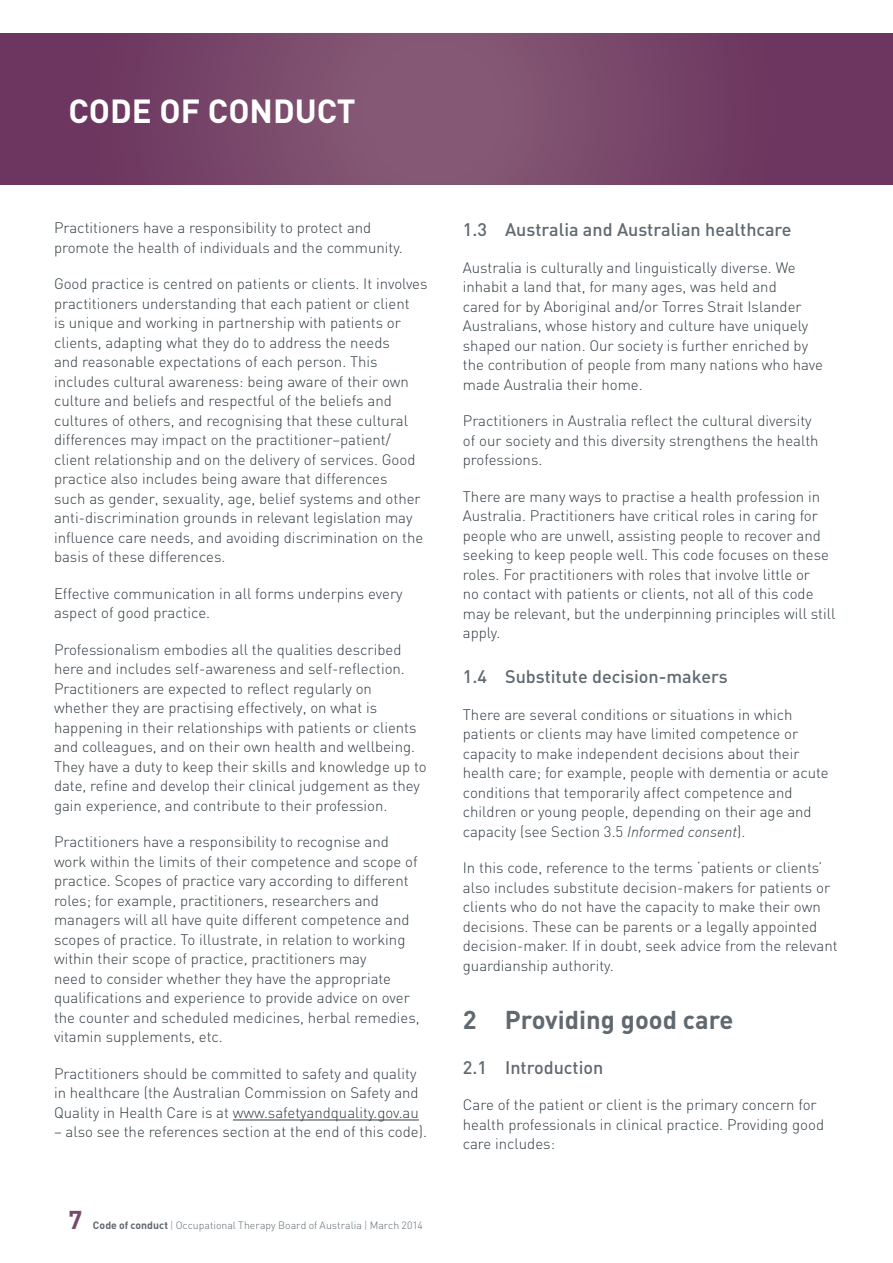
<style>
.page{position:relative;width:893px;height:1263px;background:#fff}
.page>*{position:absolute;margin:0;border:0;box-sizing:border-box;transform-origin:0 0}
.t1{font:700 33px "DIN";color:#fff}
.t2{font:700 25.5px "DIN";color:#5f696f}
.t3{font:700 25.5px "DIN";color:#79496a}
.t4{font:500 18px "DIN";color:#5f696f}
.t5{font:300 15px/19.5px "DIN";color:#303c42}
.t6{font:300 10.5px "DIN";color:#5f696f}
.s1{font-weight:700}
.s2{color:#a17f97}
.s3{font-style:italic}
</style>
<div class="page">
<svg style="left:0;top:34px;width:893px;height:150px;background:#764568"></svg>
<hr style="left:233px;top:1120px;width:186px;height:1px;background:#303c42">
<h1 class="t1" style="left:68px;top:90px;width:289px">CODE OF CONDUCT</h1>
<p class="t5" style="left:54px;top:218px;width:350px">Practitioners have a responsibility to protect and promote the health of individuals and the community.</p>
<p class="t5" style="left:54px;top:274px;width:375px">Good practice is centred on patients or clients. It involves practitioners understanding that each patient or client<br>is unique and working in partnership with patients or clients, adapting what they do to address the needs<br>and reasonable expectations of each person. This includes cultural awareness: being aware of their own culture and beliefs and respectful of the beliefs and cultures of others, and recognising that these cultural differences may impact on the practitioner–patient/ client relationship and on the delivery of services. Good practice also includes being aware that differences<br>such as gender, sexuality, age, belief systems and other anti-discrimination grounds in relevant legislation may influence care needs, and avoiding discrimination on the basis of these differences.</p>
<p class="t5" style="left:54px;top:583px;width:350px">Effective communication in all forms underpins every aspect of good practice.</p>
<p class="t5" style="left:54px;top:639px;width:374px">Professionalism embodies all the qualities described here and includes self-awareness and self-reflection.<br>Practitioners are expected to reflect regularly on whether they are practising effectively, on what is happening in their relationships with patients or clients and colleagues, and on their own health and wellbeing.<br>They have a duty to keep their skills and knowledge up to date, refine and develop their clinical judgement as they gain experience, and contribute to their profession.</p>
<p class="t5" style="left:54px;top:832px;width:367px">Practitioners have a responsibility to recognise and work within the limits of their competence and scope of practice. Scopes of practice vary according to different roles; for example, practitioners, researchers and managers will all have quite different competence and scopes of practice. To illustrate, in relation to working within their scope of practice, practitioners may<br>need to consider whether they have the appropriate qualifications and experience to provide advice on over the counter and scheduled medicines, herbal remedies, vitamin supplements, etc.</p>
<p class="t5" style="left:54px;top:1063px;width:366px">Practitioners should be committed to safety and quality in healthcare (the Australian Commission on Safety and<br>Quality in Health Care is at www.safetyandquality.gov.au</p>
<p class="t5" style="left:54px;top:1122px;width:374px">– also see the references section at the end of this code).</p>
<h2 class="t3" style="left:68px;top:1203px;width:15px">7</h2>
<p class="t6" style="left:93px;top:1219px;width:332px"><span class="s1">Code of conduct</span> <span class="s2">|</span> Occupational Therapy Board of Australia <span class="s2">|</span> March 2014</p>
<p class="t4" style="left:463px;top:218px;width:330px">1.3 Australia and Australian healthcare</p>
<p class="t5" style="left:463px;top:257px;width:362px">Australia is culturally and linguistically diverse. We inhabit a land that, for many ages, was held and<br>cared for by Aboriginal and/or Torres Strait Islander Australians, whose history and culture have uniquely shaped our nation. Our society is further enriched by the contribution of people from many nations who have made Australia their home.</p>
<p class="t5" style="left:463px;top:411px;width:357px">Practitioners in Australia reflect the cultural diversity of our society and this diversity strengthens the health professions.</p>
<p class="t5" style="left:463px;top:486px;width:374px">There are many ways to practise a health profession in Australia. Practitioners have critical roles in caring for people who are unwell, assisting people to recover and seeking to keep people well. This code focuses on these roles. For practitioners with roles that involve little or<br>no contact with patients or clients, not all of this code may be relevant, but the underpinning principles will still apply.</p>
<p class="t4" style="left:463px;top:665px;width:266px">1.4 Substitute decision-makers</p>
<p class="t5" style="left:463px;top:704px;width:367px">There are several conditions or situations in which patients or clients may have limited competence or capacity to make independent decisions about their health care; for example, people with dementia or acute conditions that temporarily affect competence and children or young people, depending on their age and capacity (see Section 3.5 <span class="s3">Informed consent</span>).</p>
<p class="t5" style="left:463px;top:858px;width:376px">In this code, reference to the terms ‘patients or clients’ also includes substitute decision-makers for patients or clients who do not have the capacity to make their own decisions. These can be parents or a legally appointed decision-maker. If in doubt, seek advice from the relevant guardianship authority.</p>
<h2 class="t2" style="left:463px;top:1003px;width:272px">2 Providing good care</h2>
<p class="t4" style="left:463px;top:1056px;width:142px">2.1 Introduction</p>
<p class="t5" style="left:463px;top:1095px;width:363px">Care of the patient or client is the primary concern for health professionals in clinical practice. Providing good care includes:</p>
</div>
